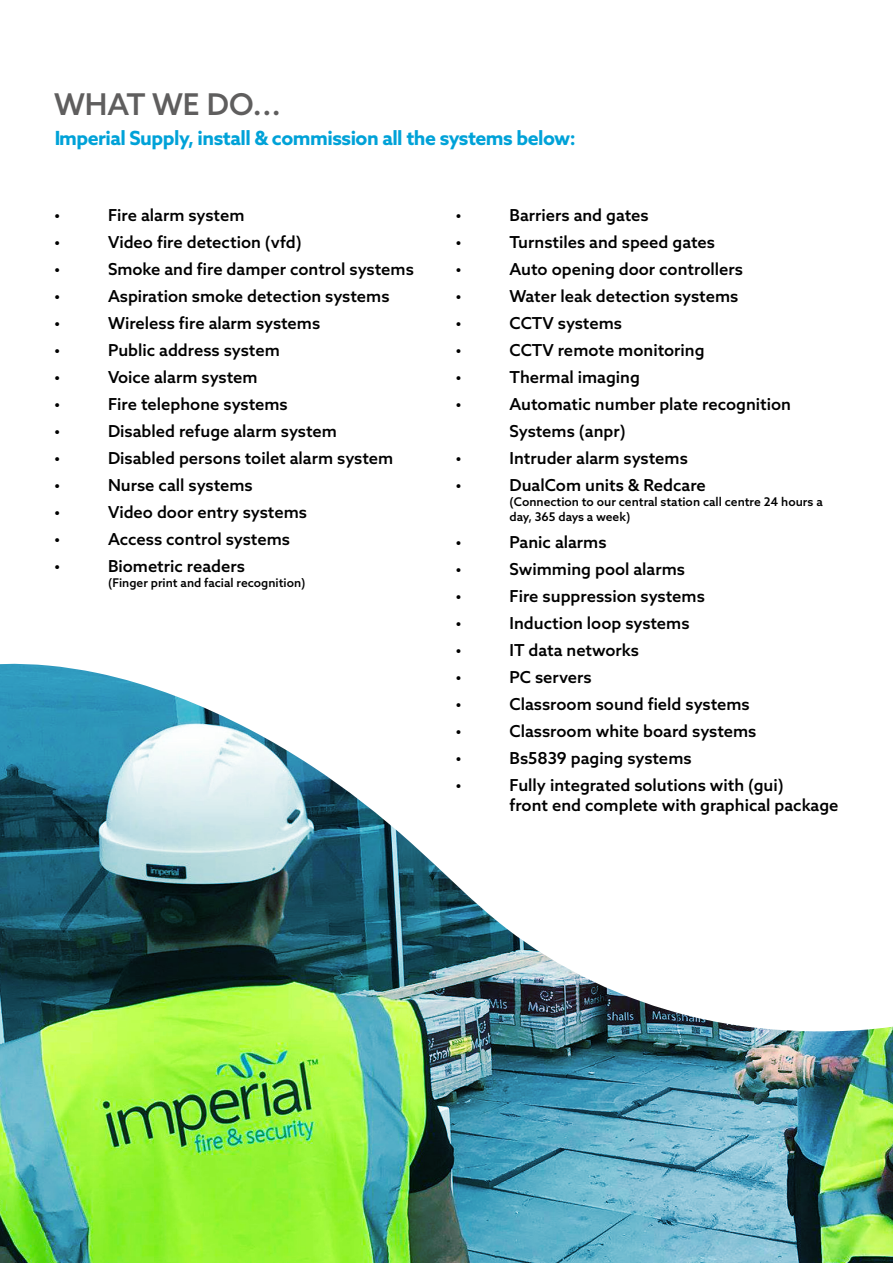
<style>
.page{position:relative;width:893px;height:1263px;background:#fff}
.page>*{position:absolute;margin:0;border:0;box-sizing:border-box;transform-origin:0 0}
.t1{font:500 30px "Azo Sans";color:#5f5e5e}
.t2{font:700 19.5px "Azo Sans";letter-spacing:-.025em;color:#00a2d8}
.t3{font:500 16.5px/27px "Azo Sans";color:#000}
.t4{font:500 12px/15px "Azo Sans";color:#000}
</style>
<div class="page">
<img style="left:0;top:1036px;width:893px;height:227px">
<svg style="left:0;top:663px;width:893px;height:373px"></svg>
<h1 class="t1" style="left:54px;top:85px;width:228px">WHAT WE DO...</h1>
<p class="t2" style="left:54px;top:125px;width:523px">Imperial Supply, install &amp; commission all the systems below:</p>
<p class="t3" style="left:54px;top:202px;width:8px">•</p>
<p class="t3" style="left:108px;top:202px;width:138px">Fire alarm system</p>
<p class="t3" style="left:54px;top:229px;width:8px">•</p>
<p class="t3" style="left:108px;top:229px;width:195px">Video fire detection (vfd)</p>
<p class="t3" style="left:54px;top:256px;width:8px">•</p>
<p class="t3" style="left:108px;top:256px;width:307px">Smoke and fire damper control systems</p>
<p class="t3" style="left:54px;top:283px;width:8px">•</p>
<p class="t3" style="left:108px;top:283px;width:283px">Aspiration smoke detection systems</p>
<p class="t3" style="left:54px;top:310px;width:8px">•</p>
<p class="t3" style="left:108px;top:310px;width:214px">Wireless fire alarm systems</p>
<p class="t3" style="left:54px;top:337px;width:8px">•</p>
<p class="t3" style="left:108px;top:337px;width:173px">Public address system</p>
<p class="t3" style="left:54px;top:364px;width:8px">•</p>
<p class="t3" style="left:108px;top:364px;width:151px">Voice alarm system</p>
<p class="t3" style="left:54px;top:391px;width:8px">•</p>
<p class="t3" style="left:108px;top:391px;width:181px">Fire telephone systems</p>
<p class="t3" style="left:54px;top:418px;width:8px">•</p>
<p class="t3" style="left:108px;top:418px;width:230px">Disabled refuge alarm system</p>
<p class="t3" style="left:54px;top:445px;width:8px">•</p>
<p class="t3" style="left:108px;top:445px;width:287px">Disabled persons toilet alarm system</p>
<p class="t3" style="left:54px;top:472px;width:8px">•</p>
<p class="t3" style="left:108px;top:472px;width:146px">Nurse call systems</p>
<p class="t3" style="left:54px;top:499px;width:8px">•</p>
<p class="t3" style="left:108px;top:499px;width:201px">Video door entry systems</p>
<p class="t3" style="left:54px;top:526px;width:8px">•</p>
<p class="t3" style="left:108px;top:526px;width:184px">Access control systems</p>
<p class="t3" style="left:54px;top:553px;width:8px">•</p>
<p class="t3" style="left:108px;top:553px;width:139px">Biometric readers</p>
<p class="t4" style="left:108px;top:575px;width:199px">(Finger print and facial recognition)</p>
<p class="t3" style="left:455px;top:202px;width:8px">•</p>
<p class="t3" style="left:509px;top:202px;width:141px">Barriers and gates</p>
<p class="t3" style="left:455px;top:229px;width:8px">•</p>
<p class="t3" style="left:509px;top:229px;width:207px">Turnstiles and speed gates</p>
<p class="t3" style="left:455px;top:256px;width:8px">•</p>
<p class="t3" style="left:509px;top:256px;width:235px">Auto opening door controllers</p>
<p class="t3" style="left:455px;top:283px;width:8px">•</p>
<p class="t3" style="left:509px;top:283px;width:230px">Water leak detection systems</p>
<p class="t3" style="left:455px;top:310px;width:8px">•</p>
<p class="t3" style="left:509px;top:310px;width:114px">CCTV systems</p>
<p class="t3" style="left:455px;top:337px;width:8px">•</p>
<p class="t3" style="left:509px;top:337px;width:197px">CCTV remote monitoring</p>
<p class="t3" style="left:455px;top:364px;width:8px">•</p>
<p class="t3" style="left:509px;top:364px;width:132px">Thermal imaging</p>
<p class="t3" style="left:455px;top:391px;width:8px">•</p>
<p class="t3" style="left:509px;top:391px;width:283px">Automatic number plate recognition<br>Systems (anpr)</p>
<p class="t3" style="left:455px;top:445px;width:8px">•</p>
<p class="t3" style="left:509px;top:445px;width:180px">Intruder alarm systems</p>
<p class="t3" style="left:455px;top:472px;width:8px">•</p>
<p class="t3" style="left:509px;top:472px;width:198px">DualCom units &amp; Redcare</p>
<p class="t4" style="left:509px;top:494px;width:315px">(Connection to our central station call centre 24 hours a day, 365 days a week)</p>
<p class="t3" style="left:455px;top:529px;width:8px">•</p>
<p class="t3" style="left:509px;top:529px;width:99px">Panic alarms</p>
<p class="t3" style="left:455px;top:556px;width:8px">•</p>
<p class="t3" style="left:509px;top:556px;width:177px">Swimming pool alarms</p>
<p class="t3" style="left:455px;top:583px;width:8px">•</p>
<p class="t3" style="left:509px;top:583px;width:197px">Fire suppression systems</p>
<p class="t3" style="left:455px;top:610px;width:8px">•</p>
<p class="t3" style="left:509px;top:610px;width:182px">Induction loop systems</p>
<p class="t3" style="left:455px;top:637px;width:8px">•</p>
<p class="t3" style="left:509px;top:637px;width:131px">IT data networks</p>
<p class="t3" style="left:455px;top:664px;width:8px">•</p>
<p class="t3" style="left:509px;top:664px;width:84px">PC servers</p>
<p class="t3" style="left:455px;top:691px;width:8px">•</p>
<p class="t3" style="left:509px;top:691px;width:242px">Classroom sound field systems</p>
<p class="t3" style="left:455px;top:718px;width:8px">•</p>
<p class="t3" style="left:509px;top:718px;width:248px">Classroom white board systems</p>
<p class="t3" style="left:455px;top:745px;width:8px">•</p>
<p class="t3" style="left:509px;top:745px;width:184px">Bs5839 paging systems</p>
<p class="t3" style="left:455px;top:772px;width:8px">•</p>
<p class="t3" style="left:509px;top:775px;width:331px;line-height:19.5px">Fully integrated solutions with (gui)<br>front end complete with graphical package</p>
</div>
